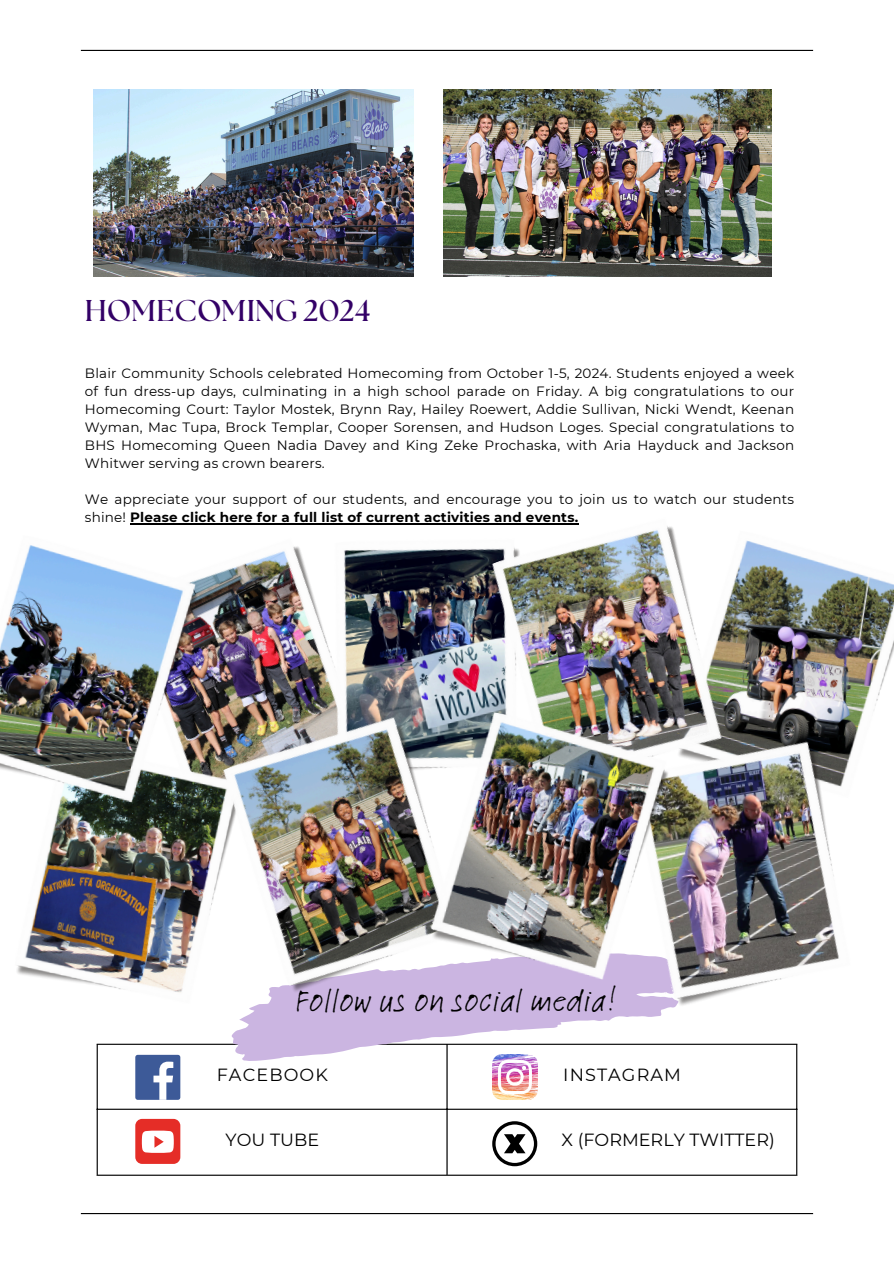
<style>
.page{position:relative;width:894px;height:1264px;background:#fff}
.page>*{position:absolute;margin:0;border:0;box-sizing:border-box;transform-origin:0 0}
.t1{font:32.7px "Feltpen Com";color:#000}
.t2{font:700 30px "The Seasons";color:#306}
.t3{font:17.55px "Montserrat";color:#000}
.t4{font:17.55px "Montserrat";letter-spacing:.065em;color:#000}
.t5{font:13.5px/18px "Montserrat";letter-spacing:.015em;color:#000;text-align:justify}
.s1{font-weight:700}
</style>
<div class="page">
<hr style="left:81px;top:50px;width:731px;height:1px;background:#000">
<hr style="left:81px;top:1212px;width:731px;height:2px;background:#000">
<hr style="left:97px;top:1044px;width:1px;height:130px;background:#000">
<hr style="left:446px;top:1044px;width:1px;height:130px;background:#000">
<hr style="left:796px;top:1044px;width:1px;height:130px;background:#000">
<hr style="left:97px;top:1043px;width:700px;height:1px;background:#000">
<hr style="left:97px;top:1108px;width:700px;height:1px;background:#000">
<hr style="left:97px;top:1174px;width:700px;height:1px;background:#000">
<svg style="left:231px;top:984px;width:469px;height:77px;fill:#cbb5e1"></svg>
<img style="left:492px;top:1054px;width:45px;height:45px">
<img style="left:93px;top:89px;width:320px;height:187px">
<img style="left:443px;top:89px;width:328px;height:187px">
<div style="left:135px;top:1054px;width:45px;height:45px;background:#3d5a98;border-radius:2px"></div>
<svg style="left:153px;top:1061px;width:20px;height:38px"></svg>
<div style="left:135px;top:1118px;width:45px;height:45px;background:#e52d27;border-radius:7px"></div>
<svg style="left:142px;top:1130px;width:32px;height:22px"></svg>
<svg style="left:492px;top:1121px;width:45px;height:45px"></svg>
<img style="left:130px;top:523px;width:177px;height:172px">
<img style="left:307px;top:523px;width:159px;height:172px">
<img style="left:754px;top:542px;width:139px;height:177px">
<img style="left:466px;top:523px;width:288px;height:196px">
<img style="left:17px;top:807px;width:181px;height:186px">
<img style="left:198px;top:695px;width:294px;height:311px">
<img style="left:605px;top:719px;width:256px;height:301px">
<img style="left:427px;top:708px;width:248px;height:276px">
<img style="left:0;top:531px;width:205px;height:276px">
<p class="t2" style="left:85px;top:296px;width:286px">HOMECOMING 2024</p>
<p class="t5" style="left:85px;top:364px;width:710px">Blair Community Schools celebrated Homecoming from October 1-5, 2024. Students enjoyed a week of fun dress-up days, culminating in a high school parade on Friday. A big congratulations to our Homecoming Court: Taylor Mostek, Brynn Ray, Hailey Roewert, Addie Sullivan, Nicki Wendt, Keenan Wyman, Mac Tupa, Brock Templar, Cooper Sorensen, and Hudson Loges. Special congratulations to BHS Homecoming Queen Nadia Davey and King Zeke Prochaska, with Aria Hayduck and Jackson Whitwer serving as crown bearers.</p>
<p class="t5" style="left:85px;top:490px;width:710px">We appreciate your support of our students, and encourage you to join us to watch our students shine! <span class="s1">Please click here for a full list of current activities and events.</span></p>
<p class="t1" style="left:296px;top:978px;width:321px">Follow us on social media!</p>
<p class="t4" style="left:217px;top:1064px;width:113px">FACEBOOK</p>
<p class="t4" style="left:563px;top:1064px;width:119px">INSTAGRAM</p>
<p class="t3" style="left:225px;top:1129px;width:95px">YOU TUBE</p>
<p class="t3" style="left:561px;top:1129px;width:215px">X (FORMERLY TWITTER)</p>
</div>
